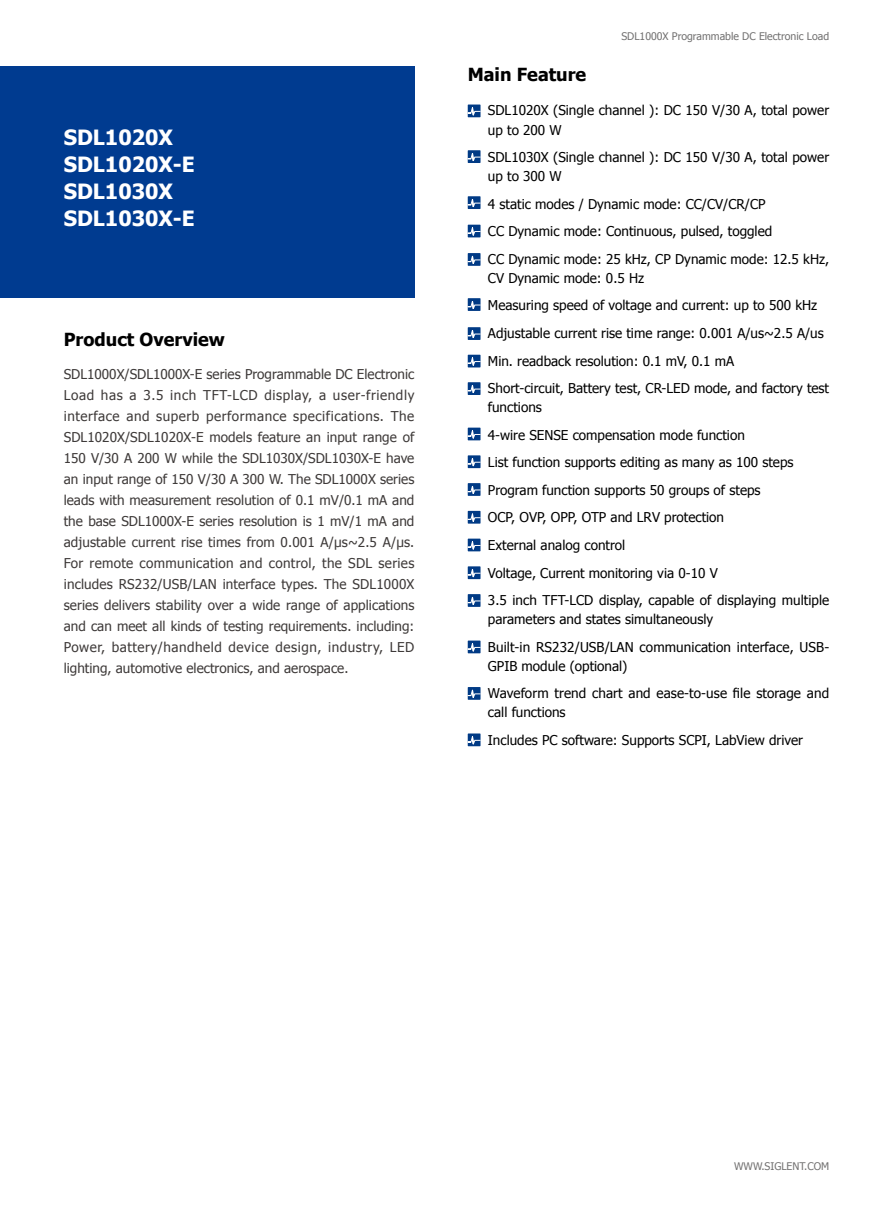
<style>
.page{position:relative;width:893px;height:1212px;background:#fff}
.page>*{position:absolute;margin:0;border:0;box-sizing:border-box;transform-origin:0 0}
.t1{font:700 21px/27px "Tahoma";color:#fff}
.t2{font:700 18px "Tahoma";color:#000}
.t3{font:13.5px/27.6px "Tahoma";color:#000}
.t4{font:13.5px/21px "Tahoma";color:#3e3a39;text-align:justify}
.t5{font:10.5px "Tahoma";color:#727171}
</style>
<div class="page">
<div style="left:0;top:66px;width:414px;height:231px;background:#003b90"></div>
<div style="left:468px;top:105px;width:12px;height:12px;background:#003a85"></div>
<svg style="left:468px;top:107px;width:12px;height:9px"></svg>
<div style="left:468px;top:150px;width:12px;height:13px;background:#003a85"></div>
<svg style="left:468px;top:153px;width:12px;height:8px"></svg>
<div style="left:468px;top:196px;width:12px;height:13px;background:#003a85"></div>
<svg style="left:468px;top:199px;width:12px;height:9px"></svg>
<div style="left:468px;top:225px;width:12px;height:12px;background:#003a85"></div>
<svg style="left:468px;top:227px;width:12px;height:9px"></svg>
<div style="left:468px;top:253px;width:12px;height:13px;background:#003a85"></div>
<svg style="left:468px;top:255px;width:12px;height:11px"></svg>
<div style="left:468px;top:298px;width:12px;height:13px;background:#003a85"></div>
<svg style="left:468px;top:301px;width:12px;height:10px"></svg>
<div style="left:468px;top:327px;width:12px;height:13px;background:#003a85"></div>
<svg style="left:468px;top:330px;width:12px;height:10px"></svg>
<div style="left:468px;top:382px;width:12px;height:13px;background:#003a85"></div>
<svg style="left:468px;top:385px;width:12px;height:8px"></svg>
<div style="left:468px;top:355px;width:12px;height:12px;background:#003a85"></div>
<svg style="left:468px;top:357px;width:12px;height:9px"></svg>
<div style="left:468px;top:428px;width:12px;height:12px;background:#003a85"></div>
<svg style="left:468px;top:430px;width:12px;height:9px"></svg>
<div style="left:468px;top:455px;width:12px;height:13px;background:#003a85"></div>
<svg style="left:468px;top:458px;width:12px;height:9px"></svg>
<div style="left:468px;top:483px;width:12px;height:13px;background:#003a85"></div>
<svg style="left:468px;top:486px;width:12px;height:10px"></svg>
<div style="left:468px;top:511px;width:12px;height:13px;background:#003a85"></div>
<svg style="left:468px;top:513px;width:12px;height:11px"></svg>
<div style="left:468px;top:539px;width:12px;height:12px;background:#003a85"></div>
<svg style="left:468px;top:541px;width:12px;height:9px"></svg>
<div style="left:468px;top:566px;width:12px;height:13px;background:#003a85"></div>
<svg style="left:468px;top:569px;width:12px;height:9px"></svg>
<div style="left:468px;top:594px;width:12px;height:13px;background:#003a85"></div>
<svg style="left:468px;top:597px;width:12px;height:10px"></svg>
<div style="left:468px;top:640px;width:12px;height:13px;background:#003a85"></div>
<svg style="left:468px;top:643px;width:12px;height:9px"></svg>
<div style="left:468px;top:687px;width:12px;height:13px;background:#003a85"></div>
<svg style="left:468px;top:689px;width:12px;height:11px"></svg>
<div style="left:468px;top:733px;width:12px;height:13px;background:#003a85"></div>
<svg style="left:468px;top:736px;width:12px;height:9px"></svg>
<h1 class="t1" style="left:64px;top:122px;width:133px">SDL1020X<br>SDL1020X-E<br>SDL1030X<br>SDL1030X-E</h1>
<h2 class="t2" style="left:64px;top:326px;width:163px">Product Overview</h2>
<p class="t4" style="left:64px;top:362px;width:352px">SDL1000X/SDL1000X-E series Programmable DC Electronic Load has a 3.5 inch TFT-LCD display, a user-friendly interface and superb performance specifications. The SDL1020X/SDL1020X-E models feature an input range of 150 V/30 A 200 W while the SDL1030X/SDL1030X-E have an input range of 150 V/30 A 300 W. The SDL1000X series leads with measurement resolution of 0.1 mV/0.1 mA and the base SDL1000X-E series resolution is 1 mV/1 mA and adjustable current rise times from 0.001 A/μs~2.5 A/μs.<br>For remote communication and control, the SDL series includes RS232/USB/LAN interface types. The SDL1000X series delivers stability over a wide range of applications and can meet all kinds of testing requirements. including:<br>Power, battery/handheld device design, industry, LED lighting, automotive electronics, and aerospace.</p>
<h2 class="t2" style="left:468px;top:62px;width:120px">Main Feature</h2>
<p class="t5" style="left:621px;top:29px;width:209px">SDL1000X Programmable DC Electronic Load</p>
<p class="t3" style="left:488px;top:100px;width:343px;line-height:19px">SDL1020X (Single channel ): DC 150 V/30 A, total power up to 200 W</p>
<p class="t3" style="left:488px;top:147px;width:343px;line-height:19px">SDL1030X (Single channel ): DC 150 V/30 A, total power up to 300 W</p>
<p class="t3" style="left:488px;top:189px;width:343px">4 static modes / Dynamic mode: CC/CV/CR/CP<br>CC Dynamic mode: Continuous, pulsed, toggled<br>CC Dynamic mode: 25 kHz, CP Dynamic mode: 12.5 kHz,</p>
<p class="t3" style="left:488px;top:264px;width:343px">CV Dynamic mode: 0.5 Hz<br>Measuring speed of voltage and current: up to 500 kHz Adjustable current rise time range: 0.001 A/us~2.5 A/us Min. readback resolution: 0.1 mV, 0.1 mA<br>Short-circuit, Battery test, CR-LED mode, and factory test</p>
<p class="t3" style="left:488px;top:393px;width:343px">functions<br>4-wire SENSE compensation mode function<br>List function supports editing as many as 100 steps Program function supports 50 groups of steps<br>OCP, OVP, OPP, OTP and LRV protection<br>External analog control<br>Voltage, Current monitoring via 0-10 V<br>3.5 inch TFT-LCD display, capable of displaying multiple</p>
<p class="t3" style="left:488px;top:605px;width:343px">parameters and states simultaneously<br>Built-in RS232/USB/LAN communication interface, USB-</p>
<p class="t3" style="left:488px;top:651px;width:343px">GPIB module (optional)<br>Waveform trend chart and ease-to-use file storage and</p>
<p class="t3" style="left:488px;top:698px;width:317px">call functions<br>Includes PC software: Supports SCPI, LabView driver</p>
<p class="t5" style="left:734px;top:1159px;width:97px">WWW.SIGLENT.COM</p>
</div>
